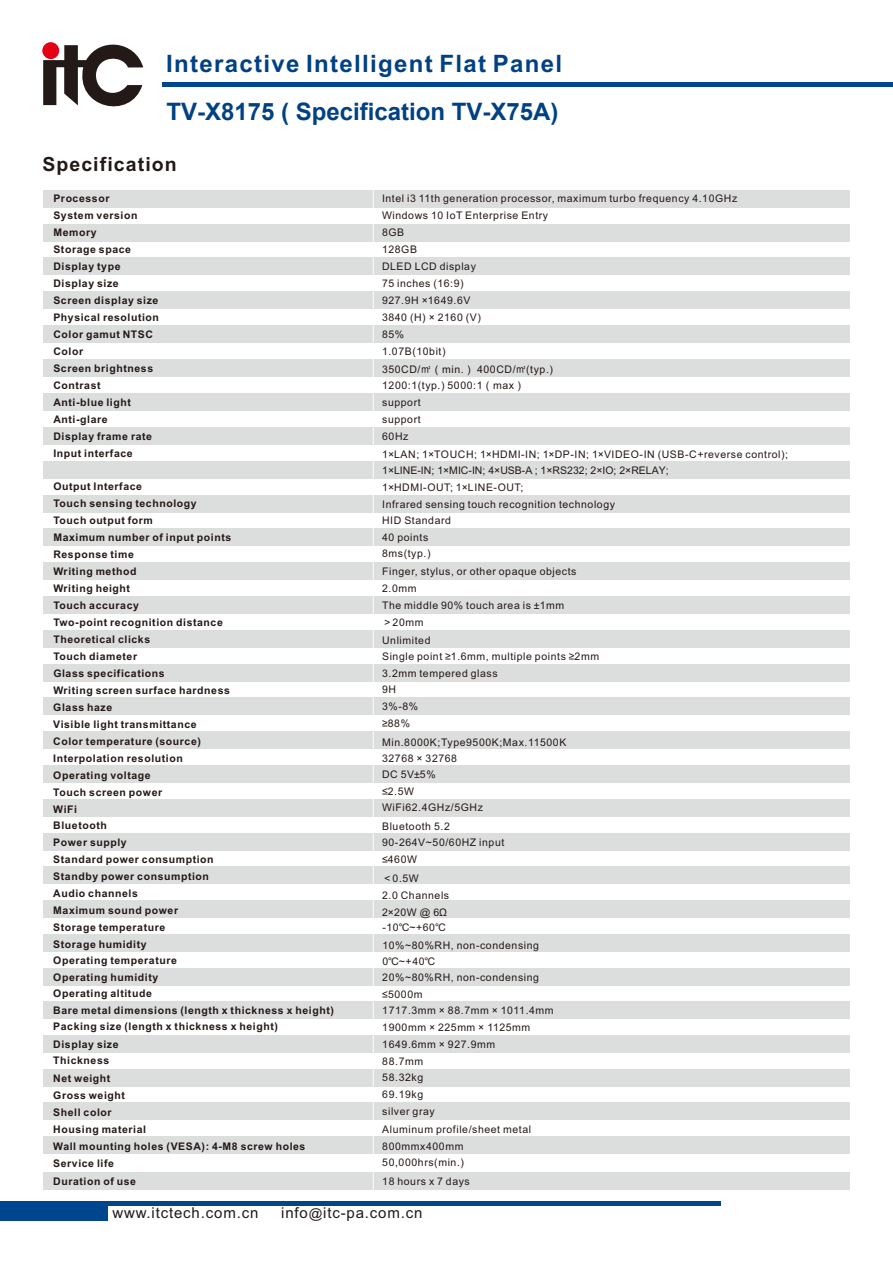
<style>
.page{position:relative;width:893px;height:1263px;background:#fff}
.page>*{position:absolute;margin:0;border:0;box-sizing:border-box;transform-origin:0 0}
.t1{font:700 24px/47.5px "Arial";letter-spacing:.055em;color:#004184}
.t2{font:700 19.5px "Arial";letter-spacing:.055em;color:#231916}
.t3{font:15px "Arial";letter-spacing:.055em;color:#231916}
.t4{font:700 10.5px/17px "Arial";letter-spacing:.055em;color:#231916}
.t5{font:10.5px/16.6px "Arial";letter-spacing:.055em;color:#231916}
.s1{font-family:"Arial Unicode MS"}
.s2{font-size:13.5px}
</style>
<div class="page">
<hr style="left:0;top:1202px;width:720px;height:4px;background:#00468e">
<div style="left:0;top:1202px;width:108px;height:18px;background:#00468e"></div>
<hr style="left:163px;top:82px;width:730px;height:4px;background:#00468e">
<svg style="left:43px;top:42px;width:100px;height:65px"></svg>
<div style="left:44px;top:190px;width:806px;height:18px;background:#dcdddd"></div>
<div style="left:44px;top:258px;width:806px;height:17px;background:#dcdddd"></div>
<div style="left:44px;top:291px;width:806px;height:18px;background:#dcdddd"></div>
<div style="left:44px;top:224px;width:806px;height:17px;background:#dcdddd"></div>
<div style="left:44px;top:325px;width:806px;height:18px;background:#dcdddd"></div>
<div style="left:44px;top:359px;width:806px;height:18px;background:#dcdddd"></div>
<div style="left:44px;top:427px;width:806px;height:18px;background:#dcdddd"></div>
<div style="left:44px;top:461px;width:806px;height:17px;background:#dcdddd"></div>
<div style="left:44px;top:529px;width:806px;height:17px;background:#dcdddd"></div>
<div style="left:44px;top:495px;width:806px;height:17px;background:#dcdddd"></div>
<div style="left:44px;top:393px;width:806px;height:18px;background:#dcdddd"></div>
<div style="left:44px;top:562px;width:806px;height:18px;background:#dcdddd"></div>
<div style="left:44px;top:596px;width:806px;height:18px;background:#dcdddd"></div>
<div style="left:44px;top:664px;width:806px;height:17px;background:#dcdddd"></div>
<div style="left:44px;top:697px;width:806px;height:18px;background:#dcdddd"></div>
<div style="left:44px;top:765px;width:806px;height:18px;background:#dcdddd"></div>
<div style="left:44px;top:799px;width:806px;height:18px;background:#dcdddd"></div>
<div style="left:44px;top:833px;width:806px;height:17px;background:#dcdddd"></div>
<div style="left:44px;top:731px;width:806px;height:18px;background:#dcdddd"></div>
<div style="left:44px;top:630px;width:806px;height:17px;background:#dcdddd"></div>
<div style="left:44px;top:900px;width:806px;height:18px;background:#dcdddd"></div>
<div style="left:44px;top:934px;width:806px;height:18px;background:#dcdddd"></div>
<div style="left:44px;top:968px;width:806px;height:17px;background:#dcdddd"></div>
<div style="left:44px;top:1001px;width:806px;height:18px;background:#dcdddd"></div>
<div style="left:44px;top:1069px;width:806px;height:17px;background:#dcdddd"></div>
<div style="left:44px;top:1102px;width:806px;height:18px;background:#dcdddd"></div>
<div style="left:44px;top:1136px;width:806px;height:18px;background:#dcdddd"></div>
<div style="left:44px;top:1172px;width:806px;height:18px;background:#dcdddd"></div>
<div style="left:44px;top:1035px;width:806px;height:17px;background:#dcdddd"></div>
<div style="left:44px;top:866px;width:806px;height:18px;background:#dcdddd"></div>
<hr style="left:373px;top:190px;width:1px;height:1006px;background:#fff">
<h1 class="t1" style="left:166px;top:42px;width:398px">Interactive Intelligent Flat Panel<br>TV-X8175 ( Specification TV-X75A)</h1>
<h2 class="t2" style="left:42px;top:157px;width:136px">Specification</h2>
<p class="t4" style="left:53px;top:191px;width:107px">Processor<br>System version<br>Memory<br>Storage space<br>Display type<br>Display size<br>Screen display size<br>Physical resolution<br>Color gamut NTSC<br>Color<br>Screen brightness<br>Contrast<br>Anti-blue light<br>Anti-glare<br>Display frame rate<br>Input interface</p>
<p class="t4" style="left:53px;top:479px;width:179px">Output Interface<br>Touch sensing technology<br>Touch output form<br>Maximum number of input points<br>Response time<br>Writing method<br>Writing height<br>Touch accuracy<br>Two-point recognition distance<br>Theoretical clicks<br>Touch diameter<br>Glass specifications<br>Writing screen surface hardness<br>Glass haze<br>Visible light transmittance<br>Color temperature (source)<br>Interpolation resolution<br>Operating voltage<br>Touch screen power<br>WiFi<br>Bluetooth<br>Power supply<br>Standard power consumption<br>Standby power consumption<br>Audio channels<br>Maximum sound power<br>Storage temperature<br>Storage humidity</p>
<p class="t4" style="left:53px;top:952px;width:282px">Operating temperature<br>Operating humidity<br>Operating altitude<br>Bare metal dimensions (length x thickness x height)</p>
<p class="t4" style="left:53px;top:1018px;width:226px;line-height:18.5px">Packing size (length x thickness x height)<br>Display size</p>
<p class="t4" style="left:53px;top:1052px;width:59px;line-height:18.5px">Thickness<br>Net weight</p>
<p class="t4" style="left:53px;top:1088px;width:254px">Gross weight<br>Shell color<br>Housing material<br>Wall mounting holes (VESA): 4-M8 screw holes<br>Service life</p>
<p class="t4" style="left:53px;top:1174px;width:84px">Duration of use</p>
<p class="t5" style="left:382px;top:191px;width:357px;line-height:17.1px">Intel i3 11th generation processor, maximum turbo frequency 4.10GHz<br>Windows 10 IoT Enterprise Entry<br>8GB<br>128GB<br>DLED LCD display<br>75 inches (16:9)<br>927.9H ×1649.6V<br>3840 (H) × 2160 (V)<br>85%<br>1.07B(10bit)<br>350CD/<span class="s1">㎡（</span>min.<span class="s1">）</span> 400CD/<span class="s1">㎡</span>(typ.)</p>
<p class="t5" style="left:382px;top:378px;width:144px">1200:1(typ.) 5000:1<span class="s1">（</span>max<span class="s1">）</span>support<br>support<br>60Hz</p>
<p class="t5" style="left:382px;top:447px;width:407px">1×LAN; 1×TOUCH; 1×HDMI-IN; 1×DP-IN; 1×VIDEO-IN (USB-C+reverse control); 1×LINE-IN; 1×MIC-IN; 4×USB-A ; 1×RS232; 2×IO; 2×RELAY;<br>1×HDMI-OUT; 1×LINE-OUT;<br>Infrared sensing touch recognition technology<br>HID Standard<br>40 points<br>8ms(typ.)</p>
<p class="t5" style="left:382px;top:564px;width:218px">Finger, stylus, or other opaque objects<br>2.0mm<br>The middle 90% touch area is ±1mm<span class="s1">＞</span>20mm<br>Unlimited<br>Single point ≥1.6mm, multiple points ≥2mm<br>3.2mm tempered glass<br>9H<br>3%-8%<br>≥88%</p>
<p class="t5" style="left:382px;top:735px;width:186px">Min.8000K<span class="s1">;</span>Type9500K;Max.11500K<br>32768 × 32768<br>DC 5V±5%<br>≤2.5W<br>WiFi62.4GHz/5GHz</p>
<p class="t5" style="left:382px;top:818px;width:124px">Bluetooth 5.2<br>90-264V~50/60HZ input ≤460W</p>
<p class="t5" style="left:382px;top:870px;width:69px;line-height:17.1px"><span class="s1">＜</span>0.5W<br>2.0 Channels<br>2×20W @ 6Ω</p>
<p class="t5" style="left:382px;top:920px;width:158px;line-height:17.5px">-10<span class="s1">℃</span>~+60<span class="s1">℃<br></span>10%~80%RH, non-condensing</p>
<p class="t5" style="left:382px;top:954px;width:173px">0<span class="s1">℃</span>~+40<span class="s1">℃<br></span>20%~80%RH, non-condensing ≤5000m<br>1717.3mm × 88.7mm × 1011.4mm<br>1900mm × 225mm × 1125mm<br>1649.6mm × 927.9mm<br>88.7mm<br>58.32kg<br>69.19kg<br>silver gray</p>
<p class="t5" style="left:382px;top:1122px;width:150px">Aluminum profile/sheet metal<br>800mmx400mm<br>50,000hrs(min.)</p>
<p class="t5" style="left:382px;top:1173px;width:89px">18 hours x 7 days</p>
<h3 class="t3" style="left:112px;top:1207px;width:147px">www.itctech.com.cn</h3>
<h3 class="t3" style="left:281px;top:1207px;width:143px">info<span class="s2">@</span>itc-pa.com.cn</h3>
</div>
